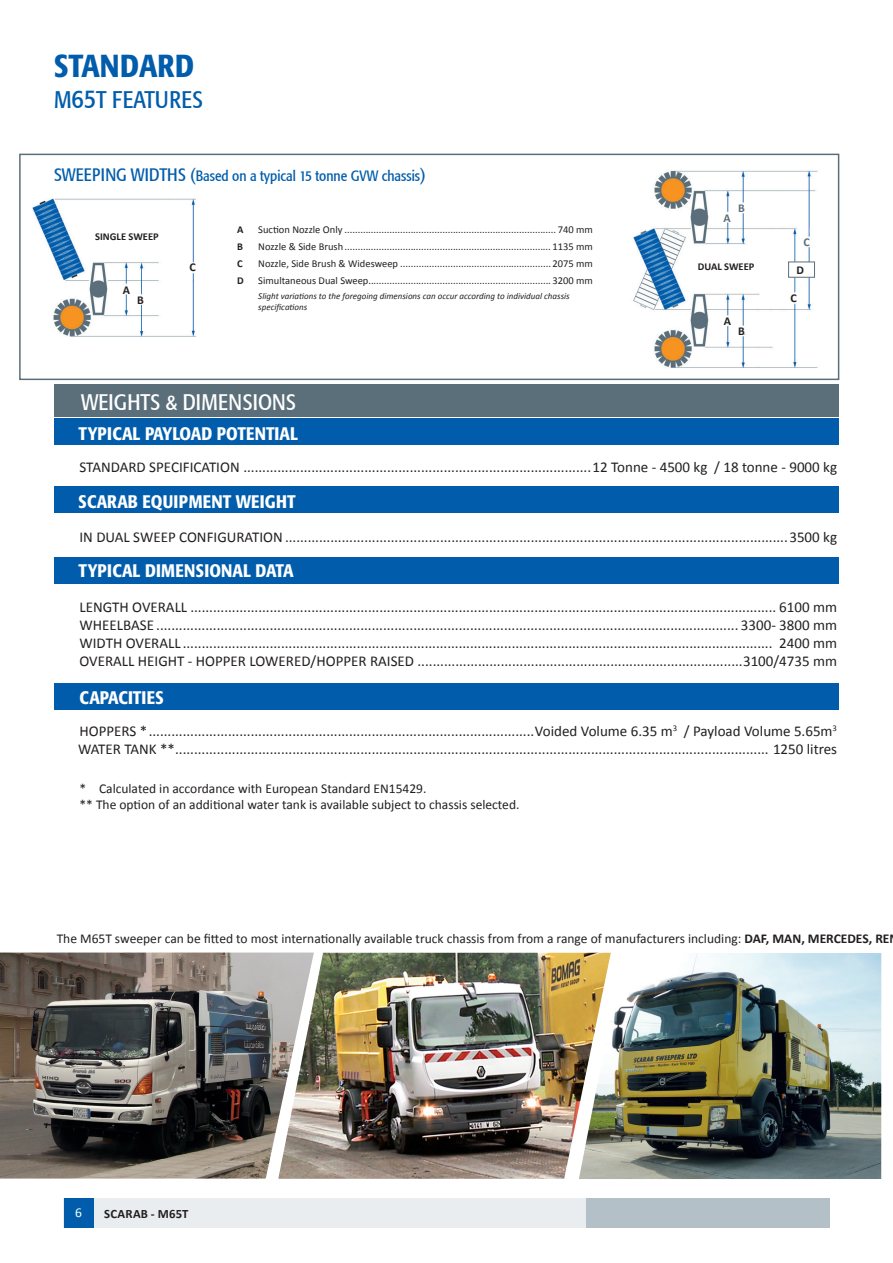
<style>
.page{position:relative;width:893px;height:1263px;background:#fff}
.page>*{position:absolute;margin:0;border:0;box-sizing:border-box;transform-origin:0 0}
.t1{font:500 condensed 31.5px "Formata";color:#015dab}
.t2{font:condensed 24px "Formata";letter-spacing:.02em;color:#015dab}
.t3{font:condensed 22.5px "Formata";letter-spacing:.02em;color:#fff}
.t4{font:500 condensed 18px "Formata";letter-spacing:.01em;color:#fff}
.t5{font:15px/18px "Calibri";color:#231f20}
.t6{font:condensed 15px "Formata";color:#015dab}
.t7{font:13.5px "Calibri";color:#231f20}
.t8{font:13.5px "Calibri";color:#fff}
.t9{font:700 12.75px "Calibri";letter-spacing:.015em;color:#231f20}
.t10{font:700 12px "Calibri";color:#231f20}
.t11{font:700 12px "Calibri";color:#5b6f7b}
.t12{font:10.5px "Calibri";color:#231f20}
.t13{font:700 10.5px "Calibri";color:#231f20}
.t14{font:italic 9px/10.8px "Calibri";color:#231f20}
.s1{font-size:27px}
.s2{font-size:18px}
.s3{font-weight:700}
</style>
<div class="page">
<div style="left:64px;top:1198px;width:765px;height:29px;background:#eaedf0"></div>
<div style="left:64px;top:1198px;width:30px;height:29px;background:#015dab"></div>
<div style="left:586px;top:1198px;width:243px;height:29px;background:#b3c0c8"></div>
<img style="left:611px;top:953px;width:270px;height:226px">
<div style="left:54px;top:385px;width:785px;height:32px;background:#5b6f7b"></div>
<img style="left:278px;top:953px;width:333px;height:226px">
<div style="left:19px;top:154px;width:820px;height:226px;border:2px solid #5b6f7b"></div>
<img style="left:32px;top:170px;width:786px;height:198px">
<div style="left:788px;top:262px;width:27px;height:16px;background:#fff;border:1px solid #5b6f7b"></div>
<img style="left:0;top:952px;width:314px;height:226px">
<div style="left:54px;top:418px;width:785px;height:26px;background:#015dab"></div>
<div style="left:54px;top:487px;width:785px;height:26px;background:#015dab"></div>
<div style="left:54px;top:557px;width:785px;height:26px;background:#015dab"></div>
<div style="left:54px;top:683px;width:785px;height:27px;background:#015dab"></div>
<p class="t1" style="left:54px;top:47px;width:142px">STANDARD</p>
<p class="t2" style="left:54px;top:85px;width:150px">M<span class="s1">65</span>T FEATURES</p>
<p class="t6" style="left:54px;top:167px;width:373px"><span class="s2">SWEEPING WIDTHS (</span>Based on a typical 15 tonne GVW chassis<span class="s2">)</span></p>
<p class="t13" style="left:95px;top:230px;width:65px">SINGLE SWEEP</p>
<p class="t10" style="left:123px;top:282px;width:9px">A</p>
<p class="t10" style="left:137px;top:292px;width:8px">B</p>
<p class="t10" style="left:190px;top:260px;width:8px">C</p>
<p class="t13" style="left:237px;top:223px;width:8px">A</p>
<p class="t12" style="left:258px;top:223px;width:336px">Suction Nozzle Only ................................................................................ 740 mm</p>
<p class="t13" style="left:237px;top:240px;width:7px">B</p>
<p class="t12" style="left:258px;top:240px;width:336px">Nozzle &amp; Side Brush.............................................................................. 1135 mm</p>
<p class="t13" style="left:237px;top:257px;width:7px">C</p>
<p class="t12" style="left:258px;top:257px;width:336px">Nozzle, Side Brush &amp; Widesweep ......................................................... 2075 mm</p>
<p class="t13" style="left:237px;top:274px;width:8px">D</p>
<p class="t12" style="left:258px;top:274px;width:336px">Simultaneous Dual Sweep..................................................................... 3200 mm</p>
<p class="t14" style="left:258px;top:290px;width:313px">Slight variations to the foregoing dimensions can occur according to individual chassis specifications</p>
<p class="t3" style="left:81px;top:389px;width:217px">WEIGHTS &amp; DIMENSIONS</p>
<p class="t4" style="left:79px;top:423px;width:221px">TYPICAL PAYLOAD POTENTIAL</p>
<p class="t11" style="left:723px;top:210px;width:9px">A</p>
<p class="t11" style="left:738px;top:201px;width:8px">B</p>
<p class="t13" style="left:698px;top:260px;width:58px">DUAL SWEEP</p>
<p class="t10" style="left:724px;top:313px;width:9px">A</p>
<p class="t10" style="left:738px;top:323px;width:8px">B</p>
<p class="t11" style="left:803px;top:234px;width:8px">C</p>
<p class="t10" style="left:796px;top:262px;width:9px">D</p>
<p class="t10" style="left:790px;top:290px;width:8px">C</p>
<p class="t5" style="left:80px;top:458px;width:759px">STANDARD SPECIFICATION ............................................................................................12 Tonne - 4500 kg / 18 tonne - 9000 kg</p>
<p class="t4" style="left:79px;top:490px;width:219px">SCARAB EQUIPMENT WEIGHT</p>
<p class="t5" style="left:80px;top:528px;width:759px">IN DUAL SWEEP CONFIGURATION.....................................................................................................................................3500 kg</p>
<p class="t4" style="left:79px;top:559px;width:216px">TYPICAL DIMENSIONAL DATA</p>
<p class="t5" style="left:80px;top:598px;width:759px">LENGTH OVERALL ........................................................................................................................................................... 6100 mm</p>
<p class="t5" style="left:80px;top:616px;width:759px">WHEELBASE .......................................................................................................................................................... 3300- 3800 mm</p>
<p class="t5" style="left:80px;top:634px;width:759px">WIDTH OVERALL ............................................................................................................................................................ 2400 mm</p>
<p class="t5" style="left:80px;top:652px;width:759px">OVERALL HEIGHT - HOPPER LOWERED/HOPPER RAISED ......................................................................................3100/4735 mm</p>
<p class="t4" style="left:80px;top:687px;width:86px">CAPACITIES</p>
<p class="t5" style="left:78px;top:722px;width:761px">HOPPERS *......................................................................................................Voided Volume 6.35 m<sup>3</sup> / Payload Volume 5.65m<sup>3<br></sup>WATER TANK **............................................................................................................................................................. 1250 litres</p>
<p class="t7" style="left:80px;top:780px;width:348px">* Calculated in accordance with European Standard EN15429.</p>
<p class="t7" style="left:80px;top:796px;width:441px">** The option of an additional water tank is available subject to chassis selected.</p>
<p class="t7" style="left:57px;top:930px;width:834px">The M65T sweeper can be fitted to most internationally available truck chassis from from a range of manufacturers including: <span class="s3">DAF, MAN, MERCEDES, RE</span></p>
<p class="t8" style="left:75px;top:1204px;width:8px">6</p>
<p class="t9" style="left:104px;top:1206px;width:86px">SCARAB - M65T</p>
</div>
